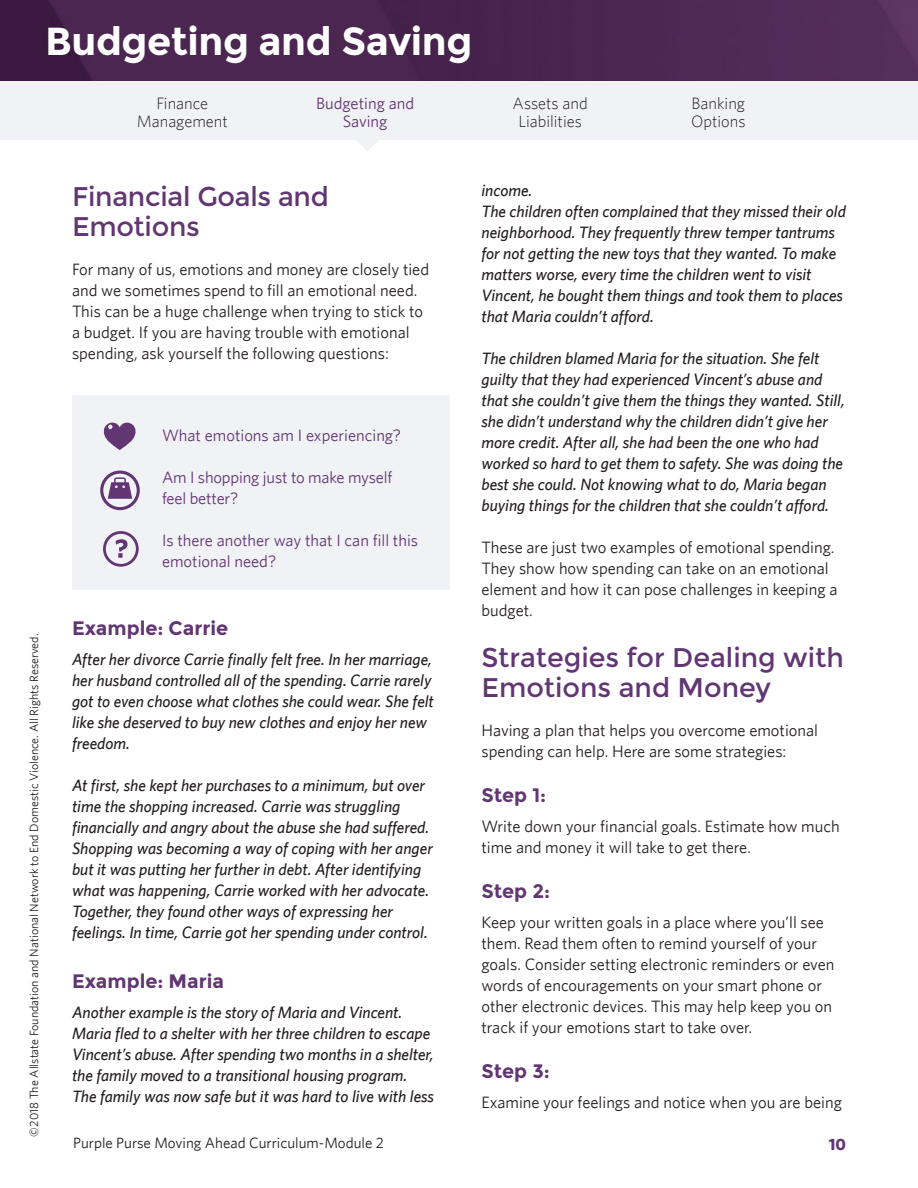
<style>
.page{position:relative;width:918px;height:1188px;background:#fff}
.page>*{position:absolute;margin:0;border:0;box-sizing:border-box;transform-origin:0 0}
.t1{font:700 39px "Montserrat";letter-spacing:-.01em;color:#fff}
.t2{font:27px/30px "Montserrat";letter-spacing:-.005em;color:#613672}
.t3{font:700 19.5px "Montserrat";color:#613672}
.t4{font:italic 500 16.5px/21px "Whitney";color:#241f1f}
.t5{font:16.5px/21px "Whitney";color:#241f1f}
.t6{font:16.5px/21px "Whitney";color:#613672}
.t7{font:300 16.5px/18px "Whitney";color:#241f1f;text-align:center}
.t8{font:700 16.5px "Whitney";color:#613672}
.t9{font:15px "Whitney";color:#241f1f}
.t10{font:12px "Whitney";color:#241f1f}
</style>
<div class="page">
<div style="left:72px;top:395px;width:378px;height:195px;background:#f1f2f5"></div>
<svg style="left:103px;top:423px;width:33px;height:27px"></svg>
<svg style="left:103px;top:531px;width:36px;height:36px"></svg>
<svg style="left:100px;top:471px;width:40px;height:39px"></svg>
<img style="left:0;top:0;width:918px;height:81px">
<div style="left:0;top:81px;width:918px;height:59px;background:#f1f2f5"></div>
<svg style="left:357px;top:140px;width:21px;height:11px"></svg>
<h1 class="t1" style="left:45px;top:18px;width:429px">Budgeting and Saving</h1>
<p class="t7" style="left:137px;top:94px;width:93px">Finance<br>Management</p>
<p class="t6" style="left:316px;top:94px;width:100px;line-height:18px;text-align:center">Budgeting and<br>Saving</p>
<p class="t7" style="left:513px;top:94px;width:77px">Assets and<br>Liabilities</p>
<p class="t7" style="left:691px;top:94px;width:56px;text-align:left">Banking<br>Options</p>
<p class="t10" style="left:27px;top:1137px;width:504px;rotate:-90deg">©2018 The Allstate Foundation and National Network to End Domestic Violence. All Rights Reserved.</p>
<h2 class="t2" style="left:72px;top:182px;width:258px">Financial Goals and<br>Emotions</h2>
<p class="t5" style="left:72px;top:259px;width:359px">For many of us, emotions and money are closely tied and we sometimes spend to fill an emotional need.<br>This can be a huge challenge when trying to stick to a budget. If you are having trouble with emotional spending, ask yourself the following questions:</p>
<p class="t6" style="left:162px;top:424px;width:241px">What emotions am I experiencing?</p>
<p class="t6" style="left:162px;top:466px;width:232px">Am I shopping just to make myself feel better?</p>
<p class="t6" style="left:162px;top:529px;width:258px">Is there another way that I can fill this emotional need?</p>
<p class="t3" style="left:72px;top:617px;width:158px">Example: Carrie</p>
<p class="t4" style="left:72px;top:649px;width:363px">After her divorce Carrie finally felt free. In her marriage, her husband controlled all of the spending. Carrie rarely got to even choose what clothes she could wear. She felt like she deserved to buy new clothes and enjoy her new freedom.</p>
<p class="t4" style="left:72px;top:775px;width:362px">At first, she kept her purchases to a minimum, but over time the shopping increased. Carrie was struggling financially and angry about the abuse she had suffered.<br>Shopping was becoming a way of coping with her anger but it was putting her further in debt. After identifying what was happening, Carrie worked with her advocate.<br>Together, they found other ways of expressing her feelings. In time, Carrie got her spending under control.</p>
<p class="t3" style="left:72px;top:969px;width:154px">Example: Maria</p>
<p class="t4" style="left:72px;top:1001px;width:364px">Another example is the story of Maria and Vincent.<br>Maria fled to a shelter with her three children to escape Vincent’s abuse. After spending two months in a shelter, the family moved to a transitional housing program.<br>The family was now safe but it was hard to live with less</p>
<p class="t4" style="left:482px;top:179px;width:366px">income.<br>The children often complained that they missed their old neighborhood. They frequently threw temper tantrums for not getting the new toys that they wanted. To make matters worse, every time the children went to visit Vincent, he bought them things and took them to places that Maria couldn’t afford.</p>
<p class="t4" style="left:482px;top:347px;width:365px">The children blamed Maria for the situation. She felt guilty that they had experienced Vincent’s abuse and that she couldn’t give them the things they wanted. Still, she didn’t understand why the children didn’t give her more credit. After all, she had been the one who had worked so hard to get them to safety. She was doing the best she could. Not knowing what to do, Maria began buying things for the children that she couldn’t afford.</p>
<p class="t5" style="left:482px;top:536px;width:358px">These are just two examples of emotional spending.<br>They show how spending can take on an emotional element and how it can pose challenges in keeping a budget.</p>
<h2 class="t2" style="left:482px;top:642px;width:364px">Strategies for Dealing with<br>Emotions and Money</h2>
<p class="t5" style="left:482px;top:719px;width:338px">Having a plan that helps you overcome emotional spending can help. Here are some strategies:</p>
<p class="t3" style="left:482px;top:783px;width:66px">Step 1:</p>
<p class="t5" style="left:482px;top:815px;width:360px">Write down your financial goals. Estimate how much time and money it will take to get there.</p>
<p class="t3" style="left:482px;top:879px;width:70px">Step 2:</p>
<p class="t5" style="left:482px;top:911px;width:355px">Keep your written goals in a place where you’ll see them. Read them often to remind yourself of your goals. Consider setting electronic reminders or even words of encouragements on your smart phone or other electronic devices. This may help keep you on track if your emotions start to take over.</p>
<p class="t3" style="left:482px;top:1059px;width:70px">Step 3:</p>
<p class="t5" style="left:482px;top:1091px;width:362px">Examine your feelings and notice when you are being</p>
<p class="t9" style="left:73px;top:1134px;width:312px">Purple Purse Moving Ahead Curriculum-Module 2</p>
<p class="t8" style="left:829px;top:1134px;width:19px">10</p>
</div>
